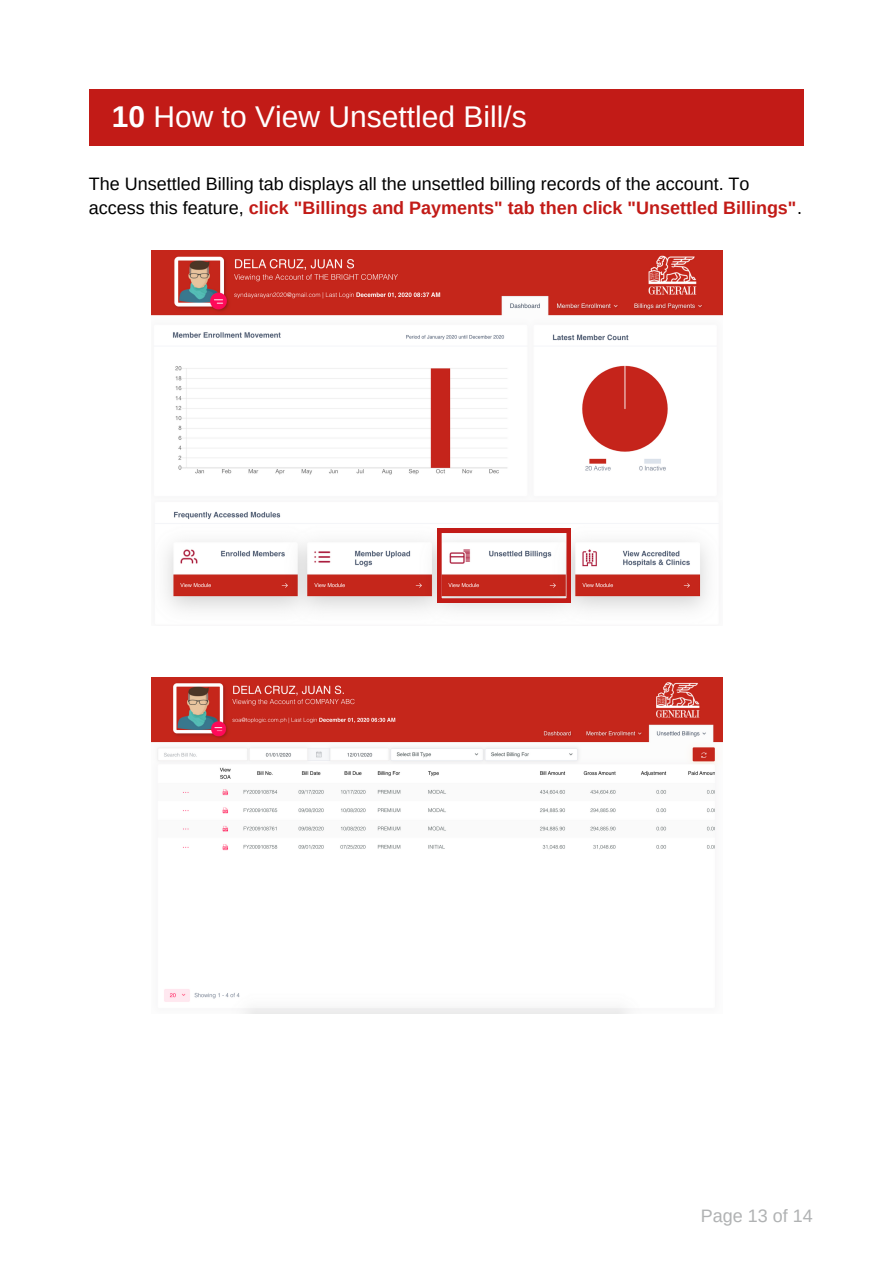
<style>
.page{position:relative;width:893px;height:1264px;background:#fff}
.page>*{position:absolute;margin:0;border:0;box-sizing:border-box;transform-origin:0 0}
.t1{font:30px "Arimo";color:#fff}
.t2{font:18px/24.8px "Arimo";color:#000}
.t3{font:18px "Arimo";color:#b0b2b3}
.s1{font-weight:700}
.s2{font-weight:700;color:#c21b17}
</style>
<div class="page">
<div style="left:89px;top:89px;width:714px;height:57px;background:#c21b17"></div>
<img style="left:151px;top:250px;width:571px;height:360px">
<svg style="left:437px;top:528px;width:134px;height:74px"></svg>
<img style="left:151px;top:677px;width:571px;height:336px">
<p class="t1" style="left:112px;top:100px;width:416px"><span class="s1">10</span> How to View Unsettled Bill/s</p>
<p class="t2" style="left:89px;top:171px;width:714px">The Unsettled Billing tab displays all the unsettled billing records of the account. To access this feature, <span class="s2">click "Billings and Payments" tab then click "Unsettled Billings"</span>.</p>
<p class="t3" style="left:700px;top:1205px;width:113px">Page 13 of 14</p>
</div>
